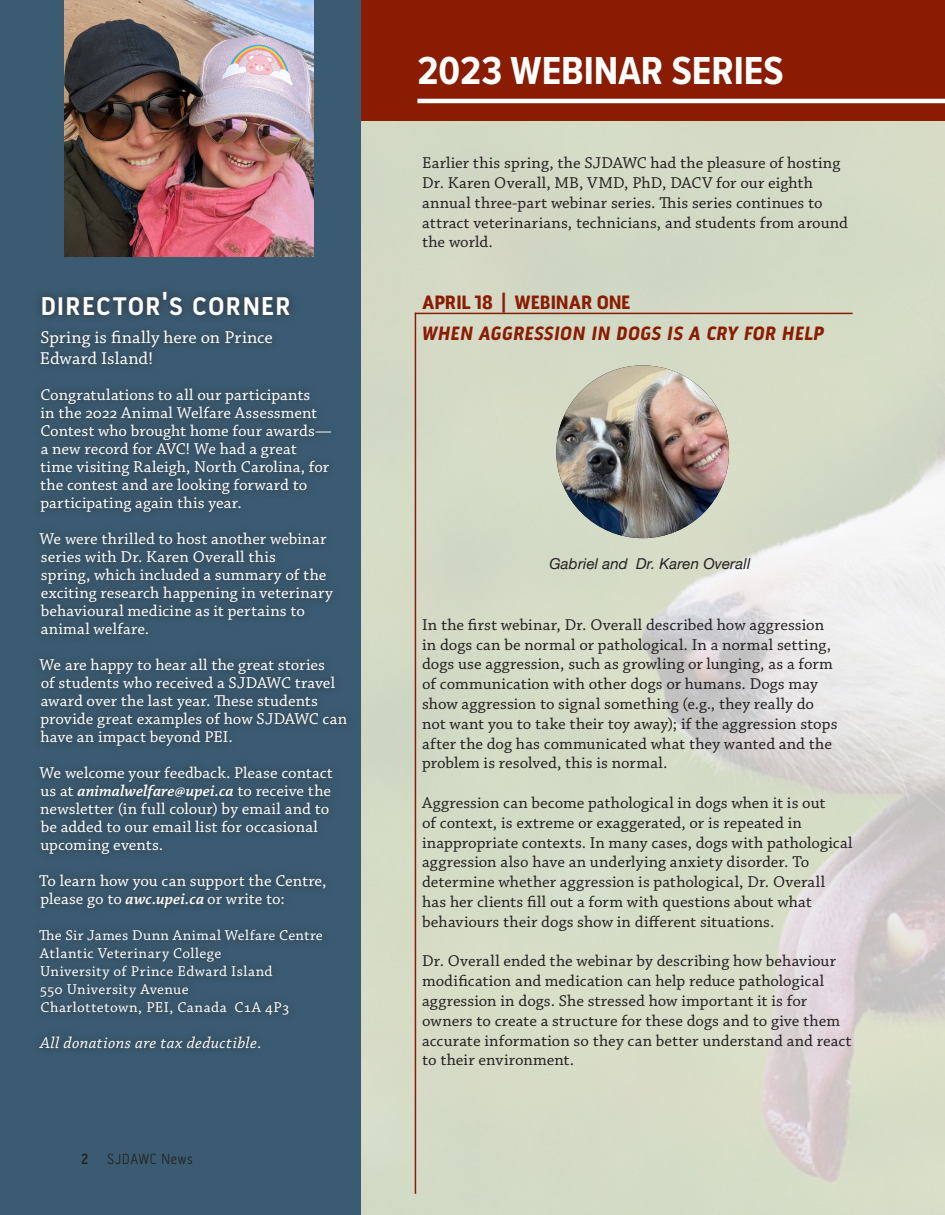
<style>
.page{position:relative;width:945px;height:1215px;background:#fff}
.page>*{position:absolute;margin:0;border:0;box-sizing:border-box;transform-origin:0 0}
.t1{font:700 40.5px "Proxima Nova Cond";color:#fff}
.t2{font:600 33px "Pill Gothic 300 mg";letter-spacing:.005em;color:#fff}
.t3{font:24px "Pill Gothic 300 mg Bold Obliq";letter-spacing:-.02em;color:#891c02}
.t4{font:700 24px "Pill Gothic 300 mg";letter-spacing:-.035em;color:#891c02}
.t5{font:18px/21px "Chaparral Pro Capt";letter-spacing:.005em;color:#fff}
.t6{font:16.5px/19.8px "Chaparral Pro Capt";letter-spacing:.005em;color:#231f20}
.t7{font:16.5px/18px "Chaparral Pro Capt";letter-spacing:.005em;color:#fff}
.t8{font:16.5px "Chaparral Pro It Capt";letter-spacing:.02em;color:#fff}
.t9{font:15px "Chaparral Pro Capt";letter-spacing:.025em;color:#fff}
.t10{font:italic 15px "Helvetica Neue";letter-spacing:.015em;color:#231f20}
.t11{font:300 15px "Pill Gothic 300 mg";letter-spacing:.035em;color:#231f20}
.t12{font:600 15px "Pill Gothic 300 mg";color:#231f20}
.s1{font-family:"Chaparral Pro";font-weight:600;font-style:italic}
</style>
<div class="page">
<img style="left:361px;top:120px;width:584px;height:1095px">
<div style="left:0;top:0;width:361px;height:1214px;background:#3b5b72"></div>
<div style="left:30px;top:282px;width:325px;height:775px;background:#39566c"></div>
<img style="left:64px;top:0;width:249px;height:256px">
<div style="left:361px;top:0;width:584px;height:120px;background:#891c02"></div>
<hr style="left:415px;top:313px;width:438px;height:1px;background:#891c02">
<hr style="left:417px;top:99px;width:528px;height:4px;background:#fff">
<hr style="left:415px;top:313px;width:1px;height:881px;background:#891c02">
<img style="left:556px;top:365px;width:173px;height:173px;border-radius:86px">
<p class="t2" style="left:40px;top:290px;width:253px">DIRECTOR'S CORNER</p>
<p class="t5" style="left:40px;top:328px;width:235px">Spring is finally here on Prince<br>Edward Island!</p>
<p class="t7" style="left:40px;top:387px;width:293px">Congratulations to all our participants<br>in the 2022 Animal Welfare Assessment Contest who brought home four awards— a new record for AVC! We had a great time visiting Raleigh, North Carolina, for the contest and are looking forward to participating again this year.</p>
<p class="t7" style="left:39px;top:531px;width:295px">We were thrilled to host another webinar series with Dr. Karen Overall this<br>spring, which included a summary of the exciting research happening in veterinary behavioural medicine as it pertains to animal welfare.</p>
<p class="t7" style="left:39px;top:657px;width:309px">We are happy to hear all the great stories<br>of students who received a SJDAWC travel award over the last year. These students provide great examples of how SJDAWC can have an impact beyond PEI.</p>
<p class="t7" style="left:39px;top:765px;width:295px">We welcome your feedback. Please contact us at <span class="s1">animalwelfare@upei.ca</span> to receive the newsletter (in full colour) by email and to be added to our email list for occasional upcoming events.</p>
<p class="t7" style="left:39px;top:873px;width:289px">To learn how you can support the Centre, please go to <span class="s1">awc.upei.ca</span> or write to:</p>
<p class="t9" style="left:39px;top:927px;width:285px">The Sir James Dunn Animal Welfare Centre</p>
<p class="t9" style="left:40px;top:945px;width:183px">Atlantic Veterinary College</p>
<p class="t9" style="left:40px;top:963px;width:234px">University of Prince Edward Island</p>
<p class="t9" style="left:40px;top:981px;width:150px">550 University Avenue</p>
<p class="t9" style="left:40px;top:999px;width:249px">Charlottetown, PEI, Canada C1A 4P3</p>
<p class="t8" style="left:40px;top:1034px;width:223px">All donations are tax deductible.</p>
<p class="t12" style="left:81px;top:1153px;width:9px">2</p>
<p class="t11" style="left:107px;top:1153px;width:87px">SJDAWC News</p>
<p class="t1" style="left:417px;top:41px;width:368px">2023 WEBINAR SERIES</p>
<p class="t6" style="left:422px;top:154px;width:427px">Earlier this spring, the SJDAWC had the pleasure of hosting Dr. Karen Overall, MB, VMD, PhD, DACV for our eighth annual three-part webinar series. This series continues to attract veterinarians, technicians, and students from around the world.</p>
<p class="t4" style="left:422px;top:287px;width:210px">APRIL 18 | Webinar one</p>
<p class="t3" style="left:422px;top:318px;width:404px">WHEN AGGRESSION IN DOGS IS A CRY FOR HELP</p>
<p class="t10" style="left:549px;top:553px;width:202px">Gabriel and Dr. Karen Overall</p>
<p class="t6" style="left:422px;top:615px;width:403px">In the first webinar, Dr. Overall described how aggression</p>
<p class="t6" style="left:422px;top:635px;width:412px">in dogs can be normal or pathological. In a normal setting, dogs use aggression, such as growling or lunging, as a form</p>
<p class="t6" style="left:422px;top:675px;width:417px">of communication with other dogs or humans. Dogs may show aggression to signal something (e.g., they really do not want you to take their toy away); if the aggression stops after the dog has communicated what they wanted and the problem is resolved, this is normal.</p>
<p class="t6" style="left:422px;top:793px;width:432px">Aggression can become pathological in dogs when it is out<br>of context, is extreme or exaggerated, or is repeated in inappropriate contexts. In many cases, dogs with pathological aggression also have an underlying anxiety disorder. To determine whether aggression is pathological, Dr. Overall has her clients fill out a form with questions about what behaviours their dogs show in different situations.</p>
<p class="t6" style="left:422px;top:952px;width:431px">Dr. Overall ended the webinar by describing how behaviour modification and medication can help reduce pathological aggression in dogs. She stressed how important it is for owners to create a structure for these dogs and to give them accurate information so they can better understand and react to their environment.</p>
</div>
